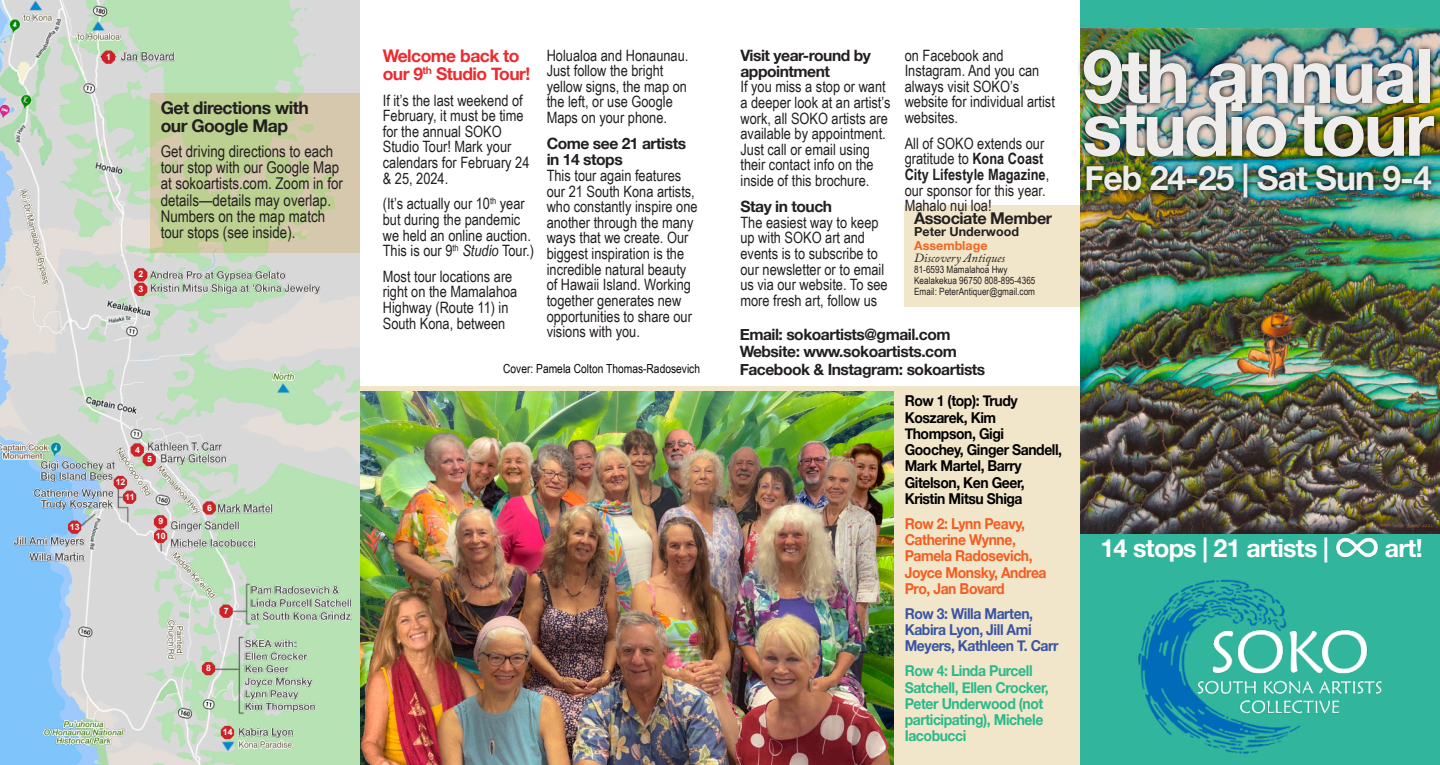
<style>
.page{position:relative;width:1440px;height:765px;background:#fff}
.page>*{position:absolute;margin:0;border:0;box-sizing:border-box;transform-origin:0 0}
.t1{font:700 75px/52.9px "Helvetica Neue";letter-spacing:-.04em;color:#eeedec}
.t2{font:700 33.75px "Helvetica Neue";letter-spacing:-.03em;color:#eeedec}
.t3{font:700 25px "Helvetica Neue";letter-spacing:-.025em;color:#fff}
.t4{font:700 17.5px/18px "Helvetica Neue";letter-spacing:-.03em;color:#ee2a2f}
.t5{font:700 17.5px/17.5px "Helvetica Neue";letter-spacing:-.03em;color:#231f20}
.t6{font:16.25px/16.2px "Arial Narrow";color:#231f20}
.t7{font:700 16.25px "Helvetica Neue";letter-spacing:-.03em;color:#231f20}
.t8{font:15.62px/15.6px "Arial Narrow";color:#231f20}
.t9{font:700 15.62px/16.1px "Helvetica Neue";letter-spacing:-.03em;color:#231f20}
.t10{font:700 15px/16.2px "Helvetica Neue";letter-spacing:-.03em;color:#000;scale:.93 1}
.t11{font:700 15px/16.2px "Helvetica Neue";letter-spacing:-.03em;color:#2ab98b;scale:.93 1}
.t12{font:700 15px/16.2px "Helvetica Neue";letter-spacing:-.03em;color:#f25d22;scale:.93 1}
.t13{font:700 15px/16.2px "Helvetica Neue";letter-spacing:-.03em;color:#3954a4;scale:.93 1}
.t14{font:12.5px "Arial Narrow";color:#080704}
.t15{font:italic 12.5px "Adobe Caslon Pro";color:#231f20}
.t16{font:700 12.5px "Helvetica Neue";color:#231f20}
.t17{font:700 12.5px "Helvetica Neue";color:#f36421}
.t18{font:10px/11.2px "Arial Narrow";color:#231f20}
.t19{font:700 8.75px/14.5px "Arial";color:#fff}
.s1{font-style:italic}
.s2{font-weight:700}
</style>
<div class="page">
<div style="left:905px;top:205px;width:175px;height:102px;background:#f2e6ca"></div>
<div style="left:1080px;top:0;width:360px;height:765px;background:#32b59d"></div>
<img style="left:0;top:0;width:360px;height:765px">
<img style="left:0;top:443px;width:30px;height:16px">
<img style="left:20px;top:189px;width:10px;height:96px">
<img style="left:22px;top:14px;width:8px;height:8px">
<img style="left:292px;top:372px;width:3px;height:8px">
<img style="left:292px;top:639px;width:24px;height:74px">
<img style="left:292px;top:586px;width:60px;height:34px">
<img style="left:292px;top:727px;width:2px;height:11px">
<img style="left:292px;top:271px;width:28px;height:24px">
<img style="left:13px;top:537px;width:17px;height:24px">
<img style="left:30px;top:1px;width:262px;height:751px">
<svg style="left:102px;top:51px;width:13px;height:13px"></svg>
<svg style="left:134px;top:268px;width:13px;height:28px"></svg>
<svg style="left:131px;top:443px;width:25px;height:23px"></svg>
<svg style="left:203px;top:501px;width:13px;height:14px"></svg>
<svg style="left:219px;top:605px;width:14px;height:13px"></svg>
<svg style="left:202px;top:662px;width:13px;height:13px"></svg>
<svg style="left:154px;top:515px;width:13px;height:28px"></svg>
<svg style="left:114px;top:476px;width:22px;height:28px"></svg>
<svg style="left:68px;top:521px;width:13px;height:13px"></svg>
<svg style="left:221px;top:726px;width:13px;height:13px"></svg>
<div style="left:150px;top:94px;width:210px;height:159px;background:#ce9b2b;opacity:.25"></div>
<div style="left:360px;top:386px;width:720px;height:379px;background:#f2e6ca"></div>
<img style="left:1080px;top:28px;width:360px;height:505px">
<img style="left:1078px;top:43px;width:362px;height:160px">
<img style="left:1138px;top:579px;width:244px;height:175px">
<img style="left:360px;top:392px;width:534px;height:373px">
<img style="left:1333px;top:533px;width:49px;height:25px">
<p class="t19" style="left:106px;top:50px;width:6px">1</p>
<p class="t19" style="left:139px;top:268px;width:6px">2<br>3</p>
<p class="t5" style="left:161px;top:99px;width:149px">Get directions with our Google Map</p>
<p class="t6" style="left:161px;top:145px;width:184px">Get driving directions to each tour stop with our Google Map at sokoartists.com. Zoom in for details—details may overlap.<br>Numbers on the map match tour stops (see inside).</p>
<p class="t19" style="left:70px;top:520px;width:11px">13</p>
<p class="t19" style="left:135px;top:443px;width:6px">4</p>
<p class="t19" style="left:116px;top:476px;width:11px">12</p>
<p class="t19" style="left:125px;top:490px;width:11px">11</p>
<p class="t19" style="left:147px;top:453px;width:6px">5</p>
<p class="t19" style="left:158px;top:515px;width:6px">9</p>
<p class="t19" style="left:156px;top:529px;width:11px">10</p>
<p class="t19" style="left:207px;top:501px;width:6px">6</p>
<p class="t19" style="left:224px;top:604px;width:6px">7</p>
<p class="t19" style="left:206px;top:662px;width:6px">8</p>
<p class="t19" style="left:223px;top:726px;width:11px">14</p>
<p class="t4" style="left:383px;top:46px;width:149px">Welcome back to our 9<sup>th</sup> Studio Tour!</p>
<p class="t8" style="left:383px;top:94px;width:148px">If it’s the last weekend of<br>February, it must be time for the annual SOKO<br>Studio Tour! Mark your calendars for February 24 &amp; 25, 2024.</p>
<p class="t8" style="left:383px;top:197px;width:153px">(It’s actually our 10<sup>th</sup> year but during the pandemic we held an online auction.<br>This is our 9<sup>th</sup> <span class="s1">Studio</span> Tour.)</p>
<p class="t8" style="left:383px;top:270px;width:136px">Most tour locations are right on the Mamalahoa<br>Highway (Route 11) in<br>South Kona, between</p>
<p class="t8" style="left:547px;top:49px;width:143px">Holualoa and Honaunau.<br>Just follow the bright yellow signs, the map on the left, or use Google<br>Maps on your phone.</p>
<p class="t9" style="left:547px;top:135px;width:141px">Come see 21 artists in 14 stops</p>
<p class="t8" style="left:547px;top:169px;width:152px">This tour again features our 21 South Kona artists, who constantly inspire one another through the many ways that we create. Our biggest inspiration is the incredible natural beauty of Hawaii Island. Working together generates new opportunities to share our visions with you.</p>
<p class="t9" style="left:740px;top:47px;width:132px">Visit year-round by appointment</p>
<p class="t8" style="left:740px;top:80px;width:152px">If you miss a stop or want a deeper look at an artist’s work, all SOKO artists are available by appointment.<br>Just call or email using their contact info on the inside of this brochure.</p>
<p class="t9" style="left:740px;top:198px;width:93px">Stay in touch</p>
<p class="t8" style="left:740px;top:216px;width:149px">The easiest way to keep up with SOKO art and events is to subscribe to our newsletter or to email us via our website. To see more fresh art, follow us</p>
<p class="t8" style="left:905px;top:49px;width:152px">on Facebook and<br>Instagram. And you can always visit SOKO’s website for individual artist websites.</p>
<p class="t8" style="left:905px;top:137px;width:146px">All of SOKO extends our gratitude to <span class="s2">Kona Coast<br>City Lifestyle Magazine</span>, our sponsor for this year.<br>Mahalo nui loa!</p>
<p class="t7" style="left:914px;top:208px;width:139px">Associate Member</p>
<p class="t16" style="left:914px;top:224px;width:106px">Peter Underwood</p>
<p class="t17" style="left:914px;top:238px;width:75px">Assemblage</p>
<p class="t15" style="left:914px;top:252px;width:93px">Discovery Antiques</p>
<p class="t18" style="left:914px;top:265px;width:123px">81-6593 Mamalahoa Hwy<br>Kealakekua 96750 808-895-4365<br>Email: PeterAntiquer@gmail.com</p>
<p class="t9" style="left:740px;top:325px;width:219px;line-height:17.5px">Email: sokoartists@gmail.com<br>Website: www.sokoartists.com</p>
<p class="t14" style="left:503px;top:364px;width:198px">Cover: Pamela Colton Thomas-Radosevich</p>
<p class="t9" style="left:740px;top:361px;width:247px">Facebook &amp; Instagram: sokoartists</p>
<p class="t10" style="left:905px;top:392px;width:171px">Row 1 (top): Trudy<br>Koszarek, Kim<br>Thompson, Gigi<br>Goochey, Ginger Sandell,<br>Mark Martel, Barry<br>Gitelson, Ken Geer,<br>Kristin Mitsu Shiga</p>
<p class="t12" style="left:905px;top:515px;width:154px">Row 2: Lynn Peavy,<br>Catherine Wynne,<br>Pamela Radosevich,<br>Joyce Monsky, Andrea<br>Pro, Jan Bovard</p>
<p class="t13" style="left:905px;top:605px;width:167px">Row 3: Willa Marten,<br>Kabira Lyon, Jill Ami<br>Meyers, Kathleen T. Carr</p>
<p class="t11" style="left:905px;top:662px;width:156px">Row 4: Linda Purcell<br>Satchell, Ellen Crocker,<br>Peter Underwood (not participating), Michele<br>Iacobucci</p>
<h1 class="t1" style="left:1082px;top:48px;width:354px">9th annual studio tour</h1>
<h2 class="t2" style="left:1084px;top:157px;width:349px">Feb 24-25 | Sat Sun 9-4</h2>
<h3 class="t3" style="left:1100px;top:532px;width:230px">14 stops | 21 artists |</h3>
<h3 class="t3" style="left:1385px;top:532px;width:39px">art!</h3>
</div>
